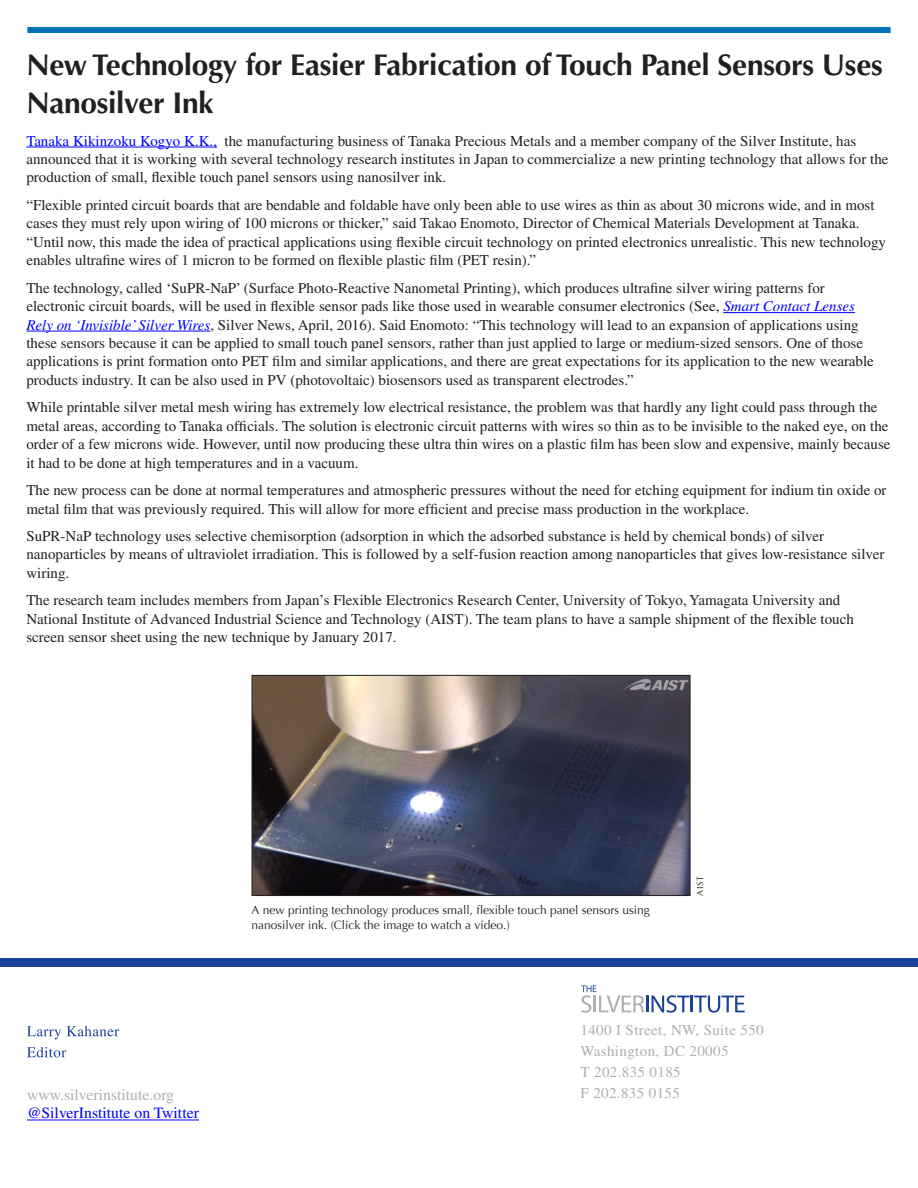
<style>
.page{position:relative;width:918px;height:1188px;background:#fff}
.page>*{position:absolute;margin:0;border:0;box-sizing:border-box;transform-origin:0 0}
.Heads{font:700 30px/37.5px "Optima";letter-spacing:-.01em;color:#231f20}
.t1{font:15.75px "Times";color:#00f}
.t2{font:15.75px "Times";color:#aeafb3}
.Body_Copy{font:15px/18.5px "Times";color:#231f20}
.Captions{font:15px "Times";letter-spacing:.025em;color:#aeafb3}
.Captions-2{font:12px/15px "Optima";color:#231f20}
.Courtesy{font:9px "Optima";color:#231f20}
.s1{color:#00f}
.s2{font-style:italic;color:#00f}
</style>
<div class="page">
<svg style="left:27px;top:1026px;width:34px;height:14px"></svg>
<svg style="left:67px;top:1026px;width:52px;height:10px"></svg>
<svg style="left:27px;top:1047px;width:39px;height:10px"></svg>
<div style="left:0;top:958px;width:918px;height:9px;background:#1b4299"></div>
<svg style="left:581px;top:985px;width:164px;height:28px"></svg>
<div style="left:27px;top:27px;width:864px;height:6px;background:#0072bc"></div>
<hr style="left:26px;top:147px;width:191px;height:1px;background:#00f">
<hr style="left:723px;top:312px;width:132px;height:1px;background:#00f">
<hr style="left:26px;top:331px;width:184px;height:1px;background:#00f">
<img style="left:254px;top:677px;width:434px;height:217px">
<div style="left:252px;top:675px;width:438px;height:221px;border:1px solid #231f20"></div>
<hr style="left:27px;top:1120px;width:172px;height:1px;background:#00f">
<p class="Heads" style="left:26px;top:47px;width:858px">New Technology for Easier Fabrication of Touch Panel Sensors Uses<br>Nanosilver Ink</p>
<p class="Body_Copy" style="left:26px;top:131px;width:864px"><span class="s1">Tanaka Kikinzoku Kogyo K.K.,</span> the manufacturing business of Tanaka Precious Metals and a member company of the Silver Institute, has announced that it is working with several technology research institutes in Japan to commercialize a new printing technology that allows for the production of small, flexible touch panel sensors using nanosilver ink.</p>
<p class="Body_Copy" style="left:26px;top:196px;width:861px">“Flexible printed circuit boards that are bendable and foldable have only been able to use wires as thin as about 30 microns wide, and in most cases they must rely upon wiring of 100 microns or thicker,” said Takao Enomoto, Director of Chemical Materials Development at Tanaka. “Until now, this made the idea of practical applications using flexible circuit technology on printed electronics unrealistic. This new technology enables ultrafine wires of 1 micron to be formed on flexible plastic film (PET resin).”</p>
<p class="Body_Copy" style="left:26px;top:278px;width:849px">The technology, called ‘SuPR-NaP’ (Surface Photo-Reactive Nanometal Printing), which produces ultrafine silver wiring patterns for electronic circuit boards, will be used in flexible sensor pads like those used in wearable consumer electronics (See, <span class="s2">Smart Contact Lenses Rely on ‘Invisible’ Silver Wires</span>, Silver News, April, 2016). Said Enomoto: “This technology will lead to an expansion of applications using these sensors because it can be applied to small touch panel sensors, rather than just applied to large or medium-sized sensors. One of those applications is print formation onto PET film and similar applications, and there are great expectations for its application to the new wearable products industry. It can be also used in PV (photovoltaic) biosensors used as transparent electrodes.”</p>
<p class="Body_Copy" style="left:26px;top:398px;width:866px">While printable silver metal mesh wiring has extremely low electrical resistance, the problem was that hardly any light could pass through the metal areas, according to Tanaka officials. The solution is electronic circuit patterns with wires so thin as to be invisible to the naked eye, on the order of a few microns wide. However, until now producing these ultra thin wires on a plastic film has been slow and expensive, mainly because it had to be done at high temperatures and in a vacuum.</p>
<p class="Body_Copy" style="left:26px;top:481px;width:862px">The new process can be done at normal temperatures and atmospheric pressures without the need for etching equipment for indium tin oxide or metal film that was previously required. This will allow for more efficient and precise mass production in the workplace.</p>
<p class="Body_Copy" style="left:26px;top:527px;width:860px">SuPR-NaP technology uses selective chemisorption (adsorption in which the adsorbed substance is held by chemical bonds) of silver nanoparticles by means of ultraviolet irradiation. This is followed by a self-fusion reaction among nanoparticles that gives low-resistance silver wiring.</p>
<p class="Body_Copy" style="left:26px;top:591px;width:829px">The research team includes members from Japan’s Flexible Electronics Research Center, University of Tokyo, Yamagata University and<br>National Institute of Advanced Industrial Science and Technology (AIST). The team plans to have a sample shipment of the flexible touch screen sensor sheet using the new technique by January 2017.</p>
<p class="t2" style="left:27px;top:1085px;width:149px">www.silverinstitute.org</p>
<p class="t1" style="left:27px;top:1104px;width:173px">@SilverInstitute on Twitter</p>
<p class="Captions-2" style="left:252px;top:902px;width:400px">A new printing technology produces small, flexible touch panel sensors using nanosilver ink. (Click the image to watch a video.)</p>
<p class="Courtesy" style="left:695px;top:896px;width:22px;rotate:-90deg">AIST</p>
<p class="Captions" style="left:580px;top:1022px;width:185px">1400 I Street, NW, Suite 550</p>
<p class="Captions" style="left:580px;top:1043px;width:150px">Washington, DC 20005</p>
<p class="Captions" style="left:580px;top:1064px;width:102px">T 202.835 0185</p>
<p class="Captions" style="left:580px;top:1085px;width:101px">F 202.835 0155</p>
</div>
